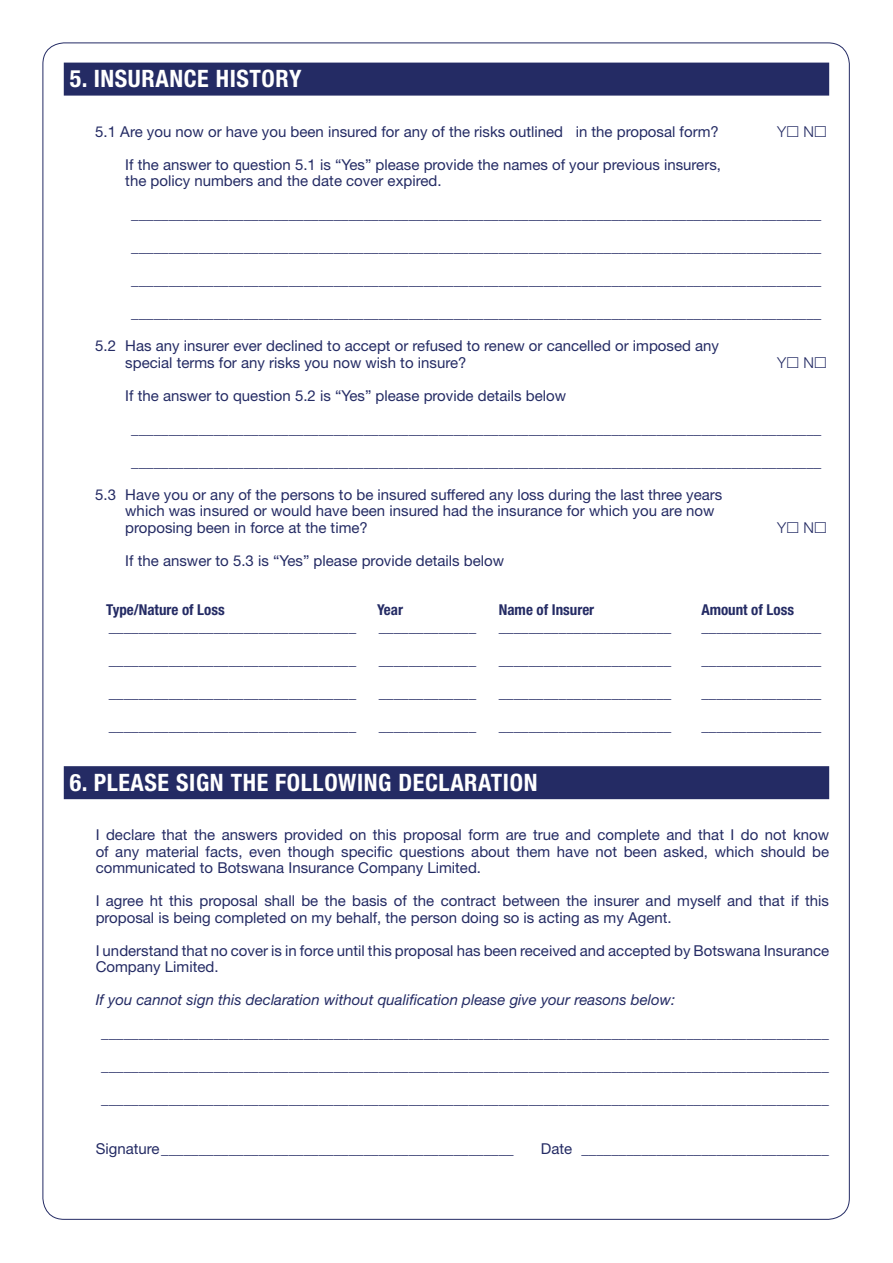
<style>
.page{position:relative;width:893px;height:1263px;background:#fff}
.page>*{position:absolute;margin:0;border:0;box-sizing:border-box;transform-origin:0 0}
.t1{font:700 condensed 24px "Helvetica Neue LT Std";letter-spacing:.025em;color:#fff}
.t2{font:15px/16.5px "Helvetica Neue LT Std";color:#242b64}
.t3{font:700 condensed 15px "Helvetica Neue LT Std";color:#242b64}
.t4{font:italic 15px "Helvetica Neue LT Std";color:#242b64}
.t5{font:300 15px "Helvetica Neue LT Std";color:#242b64}
</style>
<div class="page">
<div style="left:64px;top:63px;width:765px;height:33px;background:#242b64"></div>
<div style="left:64px;top:766px;width:765px;height:33px;background:#242b64"></div>
<h1 class="t1" style="left:70px;top:64px;width:233px">5. INSURANCE HISTORY</h1>
<p class="t2" style="left:95px;top:123px;width:625px">5.1 Are you now or have you been insured for any of the risks outlined in the proposal form?</p>
<p class="t5" style="left:777px;top:122px;width:39px">Y N</p>
<p class="t2" style="left:125px;top:156px;width:597px">If the answer to question 5.1 is “Yes” please provide the names of your previous insurers, the policy numbers and the date cover expired.</p>
<p class="t2" style="left:131px;top:205px;width:692px">____________________________________________________________________________________________</p>
<p class="t2" style="left:131px;top:238px;width:692px">____________________________________________________________________________________________</p>
<p class="t2" style="left:131px;top:271px;width:692px">____________________________________________________________________________________________</p>
<p class="t2" style="left:131px;top:304px;width:692px">____________________________________________________________________________________________</p>
<p class="t2" style="left:125px;top:337px;width:595px;text-indent:-30px">5.2 Has any insurer ever declined to accept or refused to renew or cancelled or imposed any special terms for any risks you now wish to insure?</p>
<p class="t5" style="left:777px;top:353px;width:39px">Y N</p>
<p class="t2" style="left:125px;top:387px;width:442px">If the answer to question 5.2 is “Yes” please provide details below</p>
<p class="t2" style="left:131px;top:420px;width:692px">____________________________________________________________________________________________</p>
<p class="t2" style="left:131px;top:453px;width:692px">____________________________________________________________________________________________</p>
<p class="t2" style="left:125px;top:486px;width:599px;text-indent:-30px">5.3 Have you or any of the persons to be insured suffered any loss during the last three years which was insured or would have been insured had the insurance for which you are now proposing been in force at the time?</p>
<p class="t5" style="left:777px;top:518px;width:39px">Y N</p>
<p class="t2" style="left:125px;top:552px;width:380px">If the answer to 5.3 is “Yes” please provide details below</p>
<p class="t3" style="left:106px;top:601px;width:120px">Type/Nature of Loss</p>
<p class="t3" style="left:377px;top:601px;width:27px">Year</p>
<p class="t3" style="left:499px;top:601px;width:97px">Name of Insurer</p>
<p class="t3" style="left:701px;top:601px;width:94px">Amount of Loss</p>
<p class="t3" style="left:109px;top:617px;width:249px">_________________________________</p>
<p class="t3" style="left:379px;top:617px;width:99px">_____________</p>
<p class="t3" style="left:499px;top:617px;width:174px">_______________________</p>
<p class="t3" style="left:701px;top:617px;width:121px">________________</p>
<p class="t3" style="left:109px;top:650px;width:249px">_________________________________</p>
<p class="t3" style="left:379px;top:650px;width:99px">_____________</p>
<p class="t3" style="left:499px;top:650px;width:174px">_______________________</p>
<p class="t3" style="left:701px;top:650px;width:121px">________________</p>
<p class="t3" style="left:109px;top:683px;width:249px">_________________________________</p>
<p class="t3" style="left:379px;top:683px;width:99px">_____________</p>
<p class="t3" style="left:499px;top:683px;width:174px">_______________________</p>
<p class="t3" style="left:701px;top:683px;width:121px">________________</p>
<p class="t3" style="left:109px;top:716px;width:249px">_________________________________</p>
<p class="t3" style="left:379px;top:716px;width:99px">_____________</p>
<p class="t3" style="left:499px;top:716px;width:174px">_______________________</p>
<p class="t3" style="left:701px;top:716px;width:121px">________________</p>
<h1 class="t1" style="left:70px;top:768px;width:469px">6. PLEASE SIGN THE FOLLOWING DECLARATION</h1>
<p class="t2" style="left:96px;top:826px;width:735px;text-align:justify">I declare that the answers provided on this proposal form are true and complete and that I do not know of any material facts, even though specific questions about them have not been asked, which should be communicated to Botswana Insurance Company Limited.</p>
<p class="t2" style="left:96px;top:892px;width:735px">I agree ht this proposal shall be the basis of the contract between the insurer and myself and that if this proposal is being completed on my behalf, the person doing so is acting as my Agent.</p>
<p class="t2" style="left:96px;top:942px;width:735px">I understand that no cover is in force until this proposal has been received and accepted by Botswana Insurance<br>Company Limited.</p>
<p class="t4" style="left:96px;top:991px;width:581px">If you cannot sign this declaration without qualification please give your reasons below:</p>
<p class="t4" style="left:101px;top:1024px;width:729px">_________________________________________________________________________________________________</p>
<p class="t4" style="left:101px;top:1057px;width:729px">_________________________________________________________________________________________________</p>
<p class="t4" style="left:101px;top:1090px;width:729px">_________________________________________________________________________________________________</p>
<p class="t2" style="left:96px;top:1140px;width:420px">Signature_______________________________________________</p>
<p class="t2" style="left:541px;top:1140px;width:289px">Date _________________________________</p>
</div>
